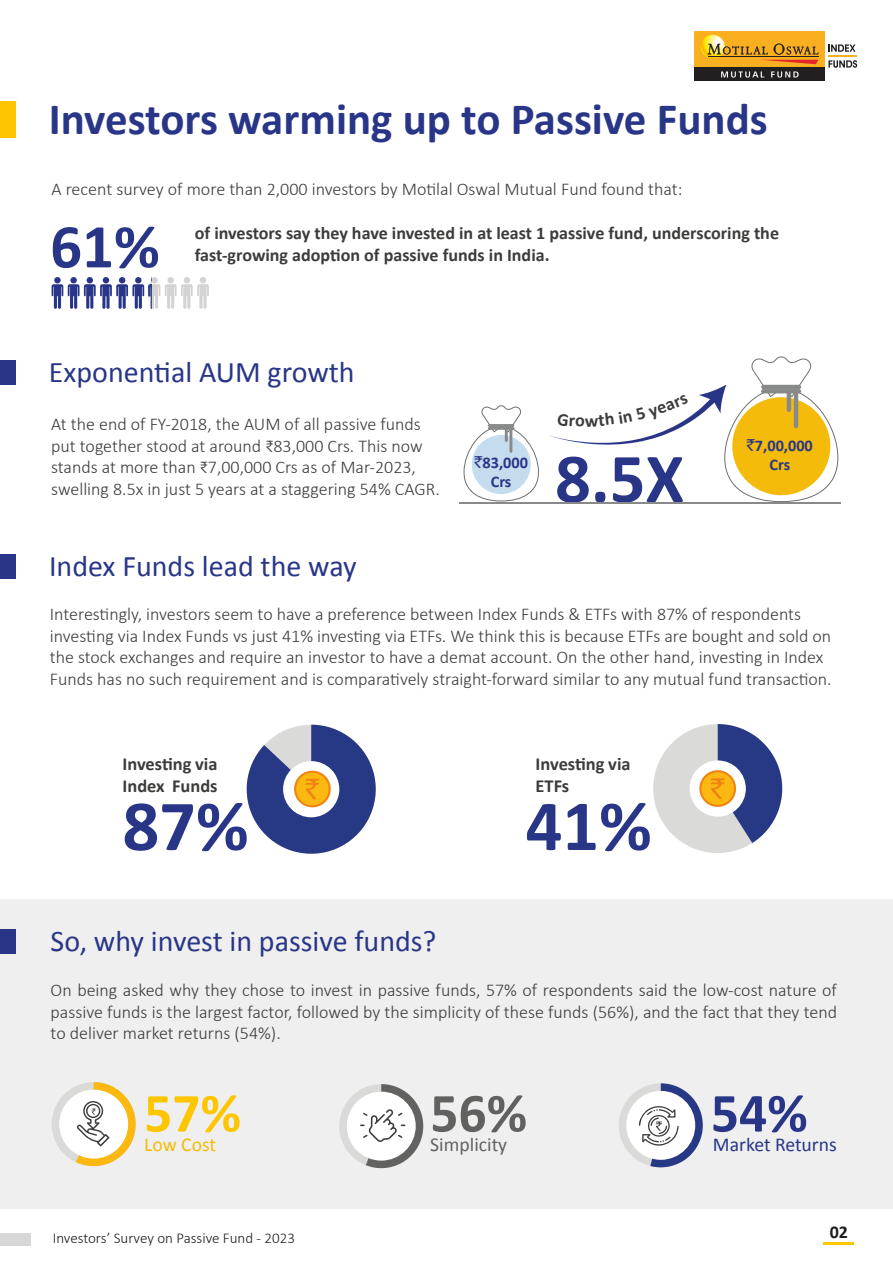
<style>
.page{position:relative;width:893px;height:1263px;background:#fff}
.page>*{position:absolute;margin:0;border:0;box-sizing:border-box;transform-origin:0 0}
.t1{font:700 72.3px "Calibri";color:#293688}
.t2{font:700 70.5px "Calibri";color:#293688}
.t3{font:700 62.7px "Calibri";color:#293688}
.t4{font:700 55.65px "Calibri";color:#fdc600}
.t5{font:700 55.65px "Calibri";color:#616160}
.t6{font:700 55.65px "Calibri";color:#293688}
.t7{font:700 45px "Calibri";color:#293688}
.t8{font:30px "Calibri";color:#293688}
.t9{font:19.65px "Calibri";color:#293688}
.t10{font:19.65px "Calibri";color:#616160}
.t11{font:19.65px "Calibri";color:#f4bb0a}
.t12{font:700 18.45px/22px "Calibri";color:#3c3c3b}
.t13{font:300 18px/21.6px "Calibri";color:#3c3c3b}
.t14{font:700 18px "Calibri";color:#3c3c3b}
.t15{font:700 18px "Calibri";color:#1d1d1b}
.t16{font:700 16.35px/19.5px "Calibri";color:#293688;text-align:center}
.t17{font:300 15px "Calibri";color:#1d1d1b}
.s1{font-family:"Rupee Foradian";font-weight:400}
</style>
<div class="page">
<div style="left:0;top:899px;width:893px;height:310px;background:#efefef"></div>
<div style="left:0;top:1233px;width:30px;height:12px;background:#d7d7d7"></div>
<svg style="left:52px;top:277px;width:157px;height:32px"></svg>
<hr style="left:459px;top:502px;width:382px;height:1px;background:#888989">
<svg style="left:463px;top:405px;width:76px;height:96px"></svg>
<hr style="left:488px;top:427px;width:26px;height:3px;background:#888989">
<hr style="left:488px;top:424px;width:26px;height:3px;background:#888989">
<hr style="left:509px;top:426px;width:3px;height:27px;background:#888989">
<hr style="left:505px;top:425px;width:3px;height:17px;background:#888989">
<div style="left:52px;top:1082px;width:84px;height:84px;background:#dadad9;border-radius:50%"></div>
<div style="left:59px;top:1090px;width:69px;height:68px;background:#fff;border-radius:50%"></div>
<svg style="left:76px;top:1082px;width:60px;height:84px"></svg>
<div style="left:339px;top:1084px;width:84px;height:84px;background:#dadad9;border-radius:50%"></div>
<svg style="left:348px;top:1084px;width:76px;height:84px"></svg>
<div style="left:619px;top:1083px;width:84px;height:84px;background:#dadad9;border-radius:50%"></div>
<div style="left:626px;top:1091px;width:69px;height:69px;background:#fff;border-radius:50%"></div>
<svg style="left:638px;top:1083px;width:65px;height:85px"></svg>
<svg style="left:246px;top:725px;width:130px;height:129px"></svg>
<div style="left:653px;top:724px;width:129px;height:129px;background:#dadad9;border-radius:50%"></div>
<div style="left:690px;top:760px;width:56px;height:57px;background:#fff;border-radius:50%"></div>
<svg style="left:697px;top:724px;width:86px;height:119px"></svg>
<div style="left:0;top:555px;width:15px;height:24px;background:#293688"></div>
<div style="left:0;top:361px;width:15px;height:24px;background:#293688"></div>
<div style="left:0;top:101px;width:15px;height:37px;background:#fdc600"></div>
<hr style="left:824px;top:1242px;width:30px;height:2px;background:#fdc600">
<div style="left:0;top:929px;width:15px;height:24px;background:#293688"></div>
<div style="left:694px;top:31px;width:131px;height:37px;background:#f9af20"></div>
<svg style="left:701px;top:35px;width:24px;height:24px"></svg>
<svg style="left:707px;top:44px;width:112px;height:20px"></svg>
<hr style="left:708px;top:56px;width:110px;height:1px;background:#231f20">
<div style="left:694px;top:68px;width:131px;height:13px;background:#231f20"></div>
<svg style="left:721px;top:71px;width:43px;height:7px"></svg>
<svg style="left:771px;top:71px;width:28px;height:7px"></svg>
<svg style="left:828px;top:44px;width:27px;height:8px"></svg>
<svg style="left:828px;top:60px;width:29px;height:8px"></svg>
<hr style="left:828px;top:55px;width:29px;height:2px;background:#f9af20">
<svg style="left:549px;top:356px;width:289px;height:146px"></svg>
<h3 class="t7" style="left:49px;top:90px;width:721px">Investors warming up to Passive Funds</h3>
<p class="t13" style="left:51px;top:178px;width:633px">A recent survey of more than 2,000 investors by Motilal Oswal Mutual Fund found that:</p>
<p class="t14" style="left:195px;top:221px;width:586px">of investors say they have invested in at least 1 passive fund, underscoring the</p>
<h3 class="t3" style="left:50px;top:206px;width:111px">61%</h3>
<p class="t14" style="left:195px;top:243px;width:356px">fast-growing adoption of passive funds in India.</p>
<h3 class="t8" style="left:49px;top:353px;width:307px">Exponential AUM growth</h3>
<p class="t13" style="left:51px;top:413px;width:390px">At the end of FY-2018, the AUM of all passive funds put together stood at around ₹83,000 Crs. This now stands at more than ₹7,00,000 Crs as of Mar-2023, swelling 8.5x in just 5 years at a staggering 54% CAGR.</p>
<h3 class="t8" style="left:49px;top:548px;width:309px">Index Funds lead the way</h3>
<p class="t16" style="left:474px;top:453px;width:55px"><span class="s1">`</span>83,000<br>Crs</p>
<h2 class="t2" style="left:555px;top:433px;width:131px">8.5X</h2>
<p class="t16" style="left:747px;top:435px;width:68px"><span class="s1">`</span>7,00,000<br>Crs</p>
<p class="t13" style="left:50px;top:603px;width:783px">Interestingly, investors seem to have a preference between Index Funds &amp; ETFs with 87% of respondents investing via Index Funds vs just 41% investing via ETFs. We think this is because ETFs are bought and sold on the stock exchanges and require an investor to have a demat account. On the other hand, investing in Index Funds has no such requirement and is comparatively straight-forward similar to any mutual fund transaction.</p>
<p class="t12" style="left:123px;top:753px;width:97px">Investing via<br>Index Funds</p>
<p class="t12" style="left:536px;top:753px;width:97px">Investing via<br>ETFs</p>
<h1 class="t1" style="left:123px;top:780px;width:128px">87%</h1>
<h1 class="t1" style="left:526px;top:780px;width:128px">41%</h1>
<h3 class="t8" style="left:51px;top:922px;width:387px">So, why invest in passive funds?</h3>
<p class="t13" style="left:51px;top:979px;width:788px;text-align:justify">On being asked why they chose to invest in passive funds, 57% of respondents said the low-cost nature of passive funds is the largest factor, followed by the simplicity of these funds (56%), and the fact that they tend to deliver market returns (54%).</p>
<h3 class="t5" style="left:430px;top:1077px;width:98px">56%</h3>
<h3 class="t6" style="left:711px;top:1077px;width:98px">54%</h3>
<p class="t9" style="left:713px;top:1132px;width:125px">Market Returns</p>
<h3 class="t4" style="left:144px;top:1077px;width:98px">57%</h3>
<p class="t11" style="left:144px;top:1133px;width:73px">Low Cost</p>
<p class="t10" style="left:430px;top:1133px;width:78px">Simplicity</p>
<p class="t17" style="left:53px;top:1228px;width:244px">Investors’ Survey on Passive Fund - 2023</p>
<p class="t15" style="left:830px;top:1221px;width:20px">02</p>
</div>
